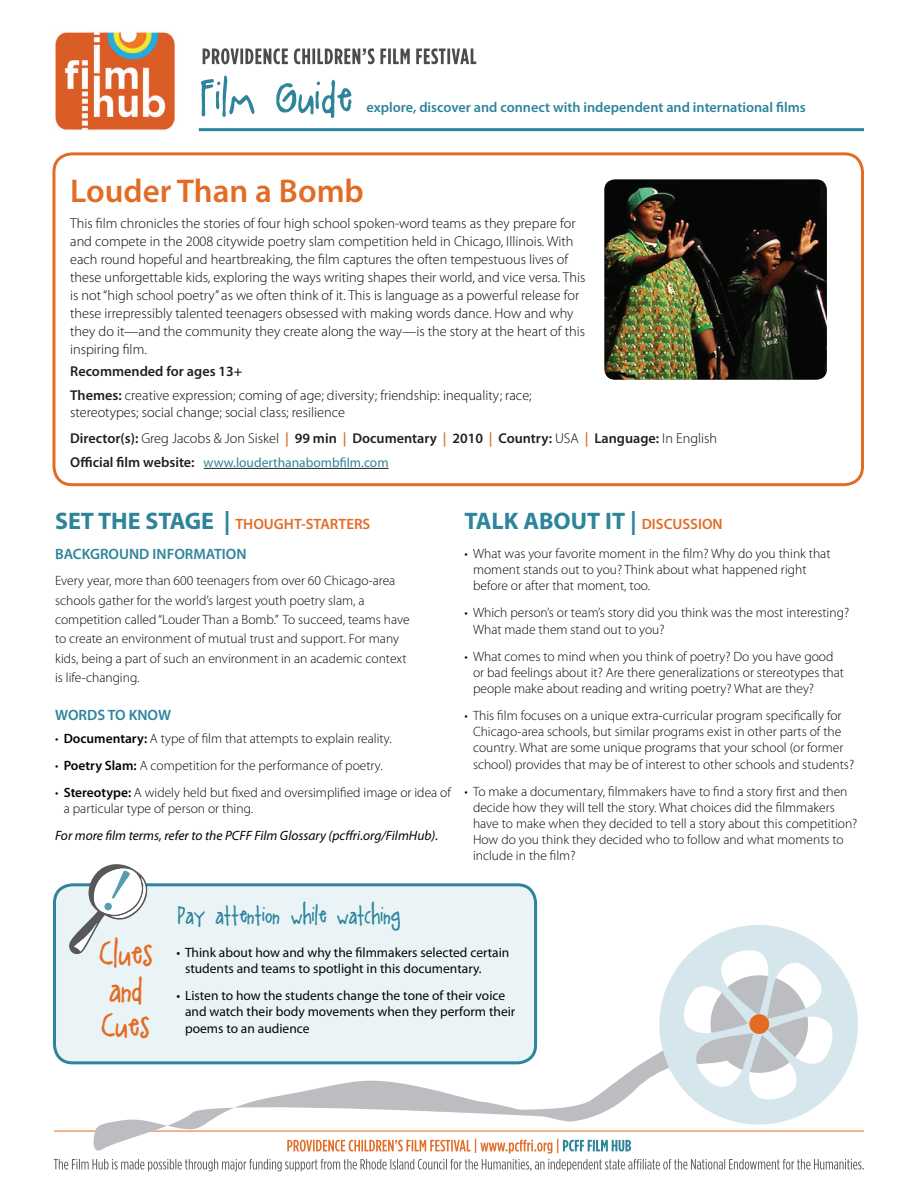
<style>
.page{position:relative;width:918px;height:1188px;background:#fff}
.page>*{position:absolute;margin:0;border:0;box-sizing:border-box;transform-origin:0 0}
.t1{font:600 33px "Myriad Pro";color:#e36c25}
.t2{font:30px/36px "A Little Pot";color:#e36c25}
.t3{font:700 24px "Myriad Pro";color:#2d849b}
.t4{font:21px "A Little Pot";color:#2d849b}
.t5{font:600 15px "Myriad Pro";color:#2d849b}
.t6{font:600 15px "Myriad Pro";color:#e36c25}
.t7{font:300 14.25px/18px "Myriad Pro";color:#040503}
.t8{font:600 14.25px "Myriad Pro";color:#231f20}
.t9{font:600 14.25px "Myriad Pro";color:#2d849b}
.t10{font:300 13.5px/16.2px "Myriad Pro";color:#040503}
.t11{font:13.5px/16.2px "Myriad Pro";color:#040503}
.t12{font:italic 13.5px "Myriad Pro";color:#040503}
.t13{font:13.5px "Myriad Pro";color:#2d849b}
.s1{font-weight:600;color:#231f20}
.s2{font-weight:300;color:#040503}
.s3{color:#e36c25}
.s4{font-weight:600;font-size:14.25px;color:#231f20}
.s5{font-weight:700;font-size:24px;color:#2d849b}
.s6{font-weight:600}
.s7{font-weight:600;font-size:15px;color:#e36c25}
</style>
<div class="page">
<img style="left:55px;top:31px;width:120px;height:99px">
<hr style="left:199px;top:128px;width:665px;height:3px;background:#2d849b">
<svg style="left:203px;top:48px;width:273px;height:16px"></svg>
<svg style="left:201px;top:76px;width:150px;height:42px"></svg>
<div style="left:52px;top:152px;width:812px;height:334px;border:3px solid #e36c25;border-radius:18px"></div>
<hr style="left:204px;top:468px;width:185px;height:1px;background:#231f20">
<img style="left:604px;top:179px;width:223px;height:201px">
<svg style="left:537px;top:909px;width:321px;height:130px"></svg>
<div style="left:749px;top:1014px;width:20px;height:20px;background:#e36c25;border-radius:50%"></div>
<svg style="left:54px;top:1039px;width:810px;height:132px"></svg>
<div style="left:55px;top:885px;width:481px;height:178px;background:#eaf4f6;border-radius:18px"></div>
<div style="left:53px;top:883px;width:484px;height:181px;border:3px solid #2d849b;border-radius:18px"></div>
<svg style="left:68px;top:864px;width:80px;height:91px"></svg>
<p class="t9" style="left:367px;top:98px;width:441px">explore, discover and connect with independent and international films</p>
<h1 class="t1" style="left:70px;top:170px;width:295px">Louder Than a Bomb</h1>
<p class="t7" style="left:70px;top:214px;width:517px">This film chronicles the stories of four high school spoken-word teams as they prepare for and compete in the 2008 citywide poetry slam competition held in Chicago, Illinois. With each round hopeful and heartbreaking, the film captures the often tempestuous lives of these unforgettable kids, exploring the ways writing shapes their world, and vice versa. This is not “high school poetry” as we often think of it. This is language as a powerful release for these irrepressibly talented teenagers obsessed with making words dance. How and why they do it—and the community they create along the way—is the story at the heart of this inspiring film.</p>
<p class="t7" style="left:70px;top:359px;width:463px;line-height:23.9px"><span class="s1">Recommended for ages 13+<br>Themes:</span> creative expression; coming of age; diversity; friendship: inequality; race;</p>
<p class="t7" style="left:70px;top:403px;width:276px">stereotypes; social change; social class; resilience</p>
<p class="t8" style="left:70px;top:429px;width:648px">Director(s): <span class="s2">Greg Jacobs &amp; Jon Siskel</span> <span class="s3">|</span> 99 min <span class="s3">|</span> Documentary <span class="s3">|</span> 2010 <span class="s3">|</span> Country: <span class="s2">USA</span> <span class="s3">|</span> Language: <span class="s2">In English</span></p>
<p class="t13" style="left:70px;top:454px;width:320px"><span class="s4">Official film website:</span> www.louderthanabombfilm.com</p>
<p class="t6" style="left:55px;top:514px;width:317px"><span class="s5">SET THE STAGE |</span> THOUGHT-STARTERS</p>
<p class="t5" style="left:55px;top:544px;width:193px">BACKGROUND INFORMATION</p>
<p class="t10" style="left:55px;top:571px;width:356px;line-height:19.5px">Every year, more than 600 teenagers from over 60 Chicago-area schools gather for the world’s largest youth poetry slam, a competition called “Louder Than a Bomb.” To succeed, teams have to create an environment of mutual trust and support. For many kids, being a part of such an environment in an academic context is life-changing.</p>
<p class="t5" style="left:55px;top:705px;width:118px">WORDS TO KNOW</p>
<p class="t10" style="left:55px;top:730px;width:338px">• <span class="s6">Documentary:</span> A type of film that attempts to explain reality.</p>
<p class="t10" style="left:55px;top:757px;width:329px">• <span class="s6">Poetry Slam:</span> A competition for the performance of poetry.</p>
<p class="t10" style="left:64px;top:784px;width:389px;text-indent:-9px">• <span class="s6">Stereotype:</span> A widely held but fixed and oversimplified image or idea of a particular type of person or thing.</p>
<p class="t12" style="left:55px;top:827px;width:385px">For more film terms, refer to the PCFF Film Glossary (pcffri.org/FilmHub).</p>
<h3 class="t3" style="left:464px;top:505px;width:260px">TALK ABOUT IT | <span class="s7">DISCUSSION</span></h3>
<p class="t10" style="left:473px;top:545px;width:359px;text-indent:-9px">• What was your favorite moment in the film? Why do you think that moment stands out to you? Think about what happened right before or after that moment, too.</p>
<p class="t10" style="left:473px;top:605px;width:378px;text-indent:-9px">• Which person’s or team’s story did you think was the most interesting?<br>What made them stand out to you?</p>
<p class="t10" style="left:473px;top:648px;width:373px;text-indent:-9px">• What comes to mind when you think of poetry? Do you have good or bad feelings about it? Are there generalizations or stereotypes that people make about reading and writing poetry? What are they?</p>
<p class="t10" style="left:473px;top:707px;width:383px;text-indent:-9px">• This film focuses on a unique extra-curricular program specifically for Chicago-area schools, but similar programs exist in other parts of the country. What are some unique programs that your school (or former school) provides that may be of interest to other schools and students?</p>
<p class="t10" style="left:473px;top:783px;width:386px;text-indent:-9px">• To make a documentary, filmmakers have to find a story first and then decide how they will tell the story. What choices did the filmmakers have to make when they decided to tell a story about this competition?<br>How do you think they decided who to follow and what moments to include in the film?</p>
<h3 class="t4" style="left:178px;top:905px;width:224px">Pay attention: while watching</h3>
<h2 class="t2" style="left:99px;top:938px;width:55px">Clues and<br>Cues:</h2>
<p class="t11" style="left:185px;top:944px;width:326px;text-indent:-9px">• Think about how and why the filmmakers selected certain students and teams to spotlight in this documentary.</p>
<p class="t11" style="left:185px;top:987px;width:332px;text-indent:-9px">• Listen to how the students change the tone of their voice and watch their body movements when they perform their poems to an audience</p>
</div>
